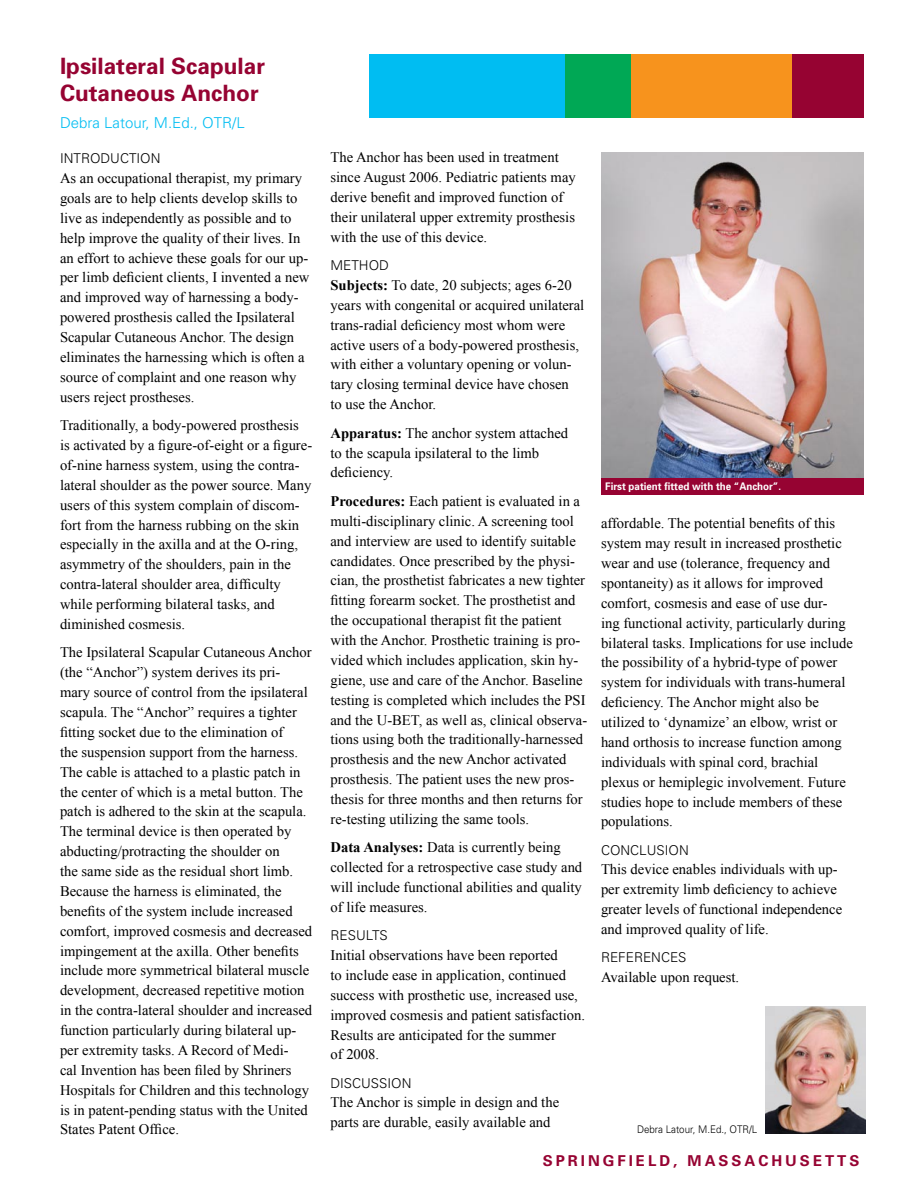
<style>
.page{position:relative;width:918px;height:1188px;background:#fff}
.page>*{position:absolute;margin:0;border:0;box-sizing:border-box;transform-origin:0 0}
.t1{font:700 22.5px/27px "Univers";color:#960332}
.t2{font:700 15px "Univers";color:#960332}
.t3{font:300 15px "Univers";color:#00bdf2}
.t4{font:14.7px/19.8px "Times New Roman";color:#000}
.t5{font:300 13.5px "Univers";color:#000}
.t6{font:700 10.5px "Univers";color:#fff;scale:.93 1}
.t7{font:300 10.5px "Univers";color:#000;scale:.93 1}
.s1{font-weight:700}
</style>
<div class="page">
<div style="left:369px;top:54px;width:219px;height:64px;background:#00bdf2"></div>
<div style="left:566px;top:54px;width:67px;height:64px;background:#00a855"></div>
<div style="left:632px;top:54px;width:163px;height:64px;background:#f7931d"></div>
<img style="left:765px;top:1006px;width:101px;height:128px">
<div style="left:792px;top:54px;width:72px;height:64px;background:#960332"></div>
<div style="left:601px;top:476px;width:263px;height:19px;background:#960332"></div>
<img style="left:601px;top:152px;width:263px;height:326px">
<h1 class="t1" style="left:60px;top:52px;width:207px">Ipsilateral Scapular<br>Cutaneous Anchor</h1>
<p class="t3" style="left:60px;top:113px;width:186px">Debra Latour, M.Ed., OTR/L</p>
<p class="t5" style="left:60px;top:150px;width:102px">INTRODUCTION</p>
<p class="t4" style="left:60px;top:168px;width:251px">As an occupational therapist, my primary goals are to help clients develop skills to live as independently as possible and to help improve the quality of their lives. In an effort to achieve these goals for our up&shy;per limb deficient clients, I invented a new and improved way of harnessing a body&shy;powered prosthesis called the Ipsilateral Scapular Cutaneous Anchor. The design eliminates the harnessing which is often a source of complaint and one reason why users reject prostheses.</p>
<p class="t4" style="left:60px;top:415px;width:254px">Traditionally, a body-powered prosthesis is activated by a figure-of-eight or a figure&shy;of-nine harness system, using the contra&shy;lateral shoulder as the power source. Many users of this system complain of discom&shy;fort from the harness rubbing on the skin especially in the axilla and at the O-ring, asymmetry of the shoulders, pain in the contra-lateral shoulder area, difficulty while performing bilateral tasks, and diminished cosmesis.</p>
<p class="t4" style="left:60px;top:642px;width:254px">The Ipsilateral Scapular Cutaneous Anchor (the “Anchor”) system derives its pri&shy;mary source of control from the ipsilateral scapula. The “Anchor” requires a tighter fitting socket due to the elimination of<br>the suspension support from the harness.<br>The cable is attached to a plastic patch in the center of which is a metal button. The patch is adhered to the skin at the scapula.<br>The terminal device is then operated by abducting/protracting the shoulder on<br>the same side as the residual short limb.<br>Because the harness is eliminated, the benefits of the system include increased comfort, improved cosmesis and decreased impingement at the axilla. Other benefits include more symmetrical bilateral muscle development, decreased repetitive motion in the contra-lateral shoulder and increased function particularly during bilateral up&shy;per extremity tasks. A Record of Medi-<br>cal Invention has been filed by Shriners Hospitals for Children and this technology is in patent-pending status with the United States Patent Office.</p>
<p class="t4" style="left:330px;top:147px;width:247px">The Anchor has been used in treatment since August 2006. Pediatric patients may derive benefit and improved function of their unilateral upper extremity prosthesis with the use of this device.</p>
<p class="t5" style="left:330px;top:257px;width:60px">METHOD</p>
<p class="t4" style="left:330px;top:275px;width:255px"><span class="s1">Subjects:</span> To date, 20 subjects; ages 6-20 years with congenital or acquired unilateral trans-radial deficiency most whom were active users of a body-powered prosthesis, with either a voluntary opening or volun&shy;tary closing terminal device have chosen<br>to use the Anchor.</p>
<p class="t4" style="left:330px;top:423px;width:239px"><span class="s1">Apparatus:</span> The anchor system attached to the scapula ipsilateral to the limb deficiency.</p>
<p class="t4" style="left:330px;top:491px;width:258px"><span class="s1">Procedures:</span> Each patient is evaluated in a multi-disciplinary clinic. A screening tool and interview are used to identify suitable candidates. Once prescribed by the physi&shy;cian, the prosthetist fabricates a new tighter fitting forearm socket. The prosthetist and the occupational therapist fit the patient with the Anchor. Prosthetic training is pro&shy;vided which includes application, skin hy&shy;giene, use and care of the Anchor. Baseline testing is completed which includes the PSI and the U-BET, as well as, clinical observa&shy;tions using both the traditionally-harnessed prosthesis and the new Anchor activated prosthesis. The patient uses the new pros&shy;thesis for three months and then returns for re-testing utilizing the same tools.</p>
<p class="t4" style="left:330px;top:837px;width:253px"><span class="s1">Data Analyses:</span> Data is currently being collected for a retrospective case study and will include functional abilities and quality of life measures.</p>
<p class="t5" style="left:330px;top:927px;width:59px">RESULTS</p>
<p class="t4" style="left:330px;top:945px;width:256px">Initial observations have been reported<br>to include ease in application, continued success with prosthetic use, increased use, improved cosmesis and patient satisfaction.<br>Results are anticipated for the summer<br>of 2008.</p>
<p class="t5" style="left:330px;top:1075px;width:83px">DISCUSSION</p>
<p class="t4" style="left:330px;top:1092px;width:230px">The Anchor is simple in design and the parts are durable, easily available and</p>
<p class="t6" style="left:605px;top:479px;width:191px">First patient fitted with the “Anchor”.</p>
<p class="t4" style="left:601px;top:513px;width:253px">affordable. The potential benefits of this system may result in increased prosthetic wear and use (tolerance, frequency and spontaneity) as it allows for improved comfort, cosmesis and ease of use dur-<br>ing functional activity, particularly during bilateral tasks. Implications for use include the possibility of a hybrid-type of power system for individuals with trans-humeral deficiency. The Anchor might also be utilized to ‘dynamize’ an elbow, wrist or hand orthosis to increase function among individuals with spinal cord, brachial plexus or hemiplegic involvement. Future studies hope to include members of these populations.</p>
<p class="t5" style="left:601px;top:842px;width:89px">CONCLUSION</p>
<p class="t4" style="left:601px;top:859px;width:243px">This device enables individuals with up&shy;per extremity limb deficiency to achieve greater levels of functional independence and improved quality of life.</p>
<p class="t5" style="left:601px;top:949px;width:87px">REFERENCES</p>
<p class="t4" style="left:601px;top:967px;width:140px">Available upon request.</p>
<p class="t7" style="left:637px;top:1123px;width:131px">Debra Latour, M.Ed., OTR/L</p>
<p class="t2" style="left:543px;top:1151px;width:26px">Spring</p>
<p class="t2" style="left:617px;top:1151px;width:23px">field</p>
<p class="t2" style="left:673px;top:1151px;width:46px">, Massachusetts</p>
</div>
